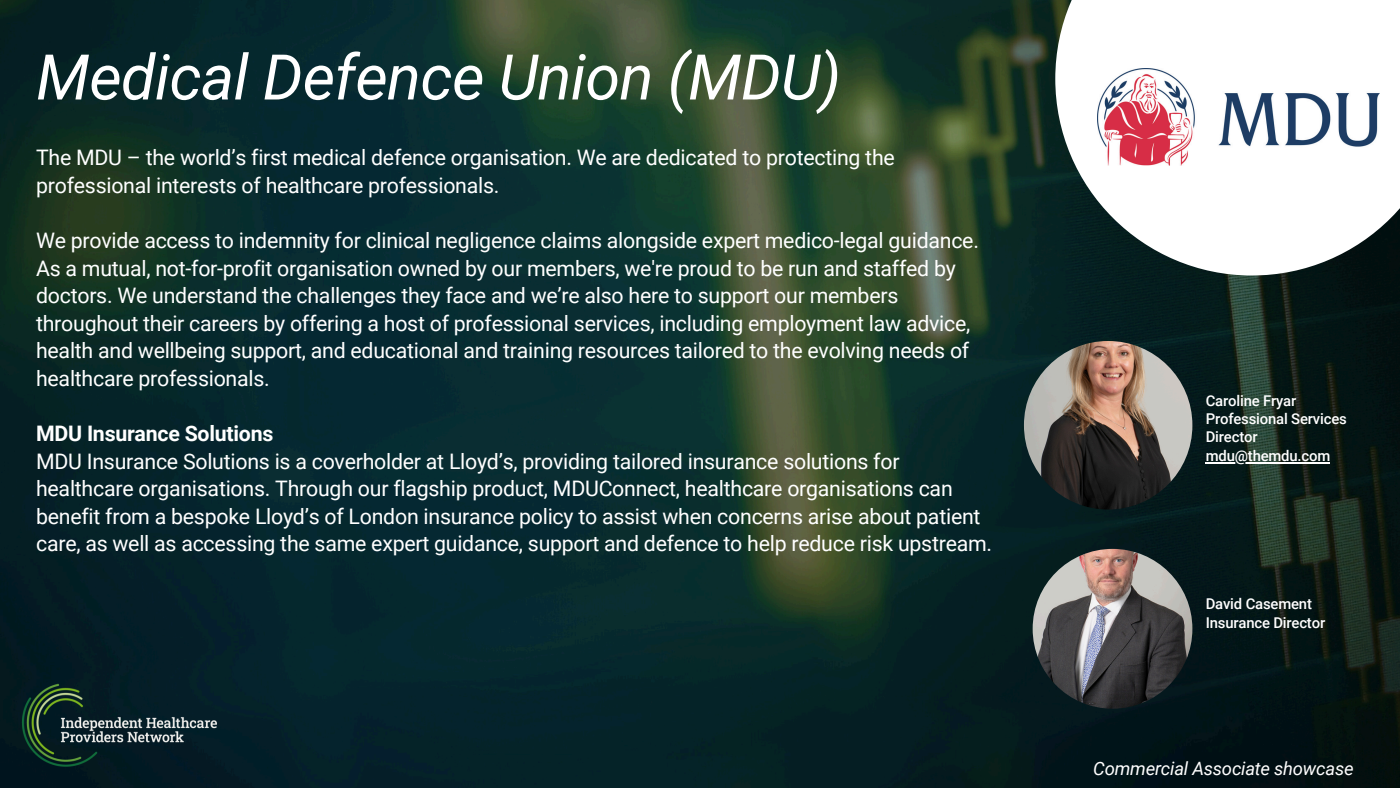
<style>
.page{position:relative;width:1400px;height:788px;background:#fff}
.page>*{position:absolute;margin:0;border:0;box-sizing:border-box;transform-origin:0 0}
.t1{font:italic 63px "Roboto";letter-spacing:-.01em;color:#fff}
.t2{font:21.35px/27.6px "Roboto";letter-spacing:-.01em;color:#fff}
.t3{font:italic 18.38px "Roboto";letter-spacing:-.01em;color:#fff}
.t4{font:500 14.88px/18.4px "Roboto";letter-spacing:-.01em;color:#fff}
.s1{font-weight:700}
</style>
<div class="page">
<img style="left:0;top:0;width:1400px;height:787px">
<img style="left:1032px;top:549px;width:160px;height:159px;border-radius:50%">
<img style="left:1024px;top:341px;width:168px;height:168px;border-radius:50%">
<img style="left:0;top:656px;width:238px;height:131px">
<svg style="left:1055px;top:0;width:345px;height:275px"></svg>
<img style="left:1098px;top:68px;width:282px;height:97px">
<hr style="left:1206px;top:462px;width:124px;height:1px;background:#fff">
<p class="t1" style="left:36px;top:41px;width:807px">Medical Defence Union (MDU)</p>
<h2 class="t2" style="left:36px;top:144px;width:860px">The MDU – the world’s first medical defence organisation. We are dedicated to protecting the professional interests of healthcare professionals.</h2>
<h2 class="t2" style="left:36px;top:227px;width:944px">We provide access to indemnity for clinical negligence claims alongside expert medico-legal guidance.<br>As a mutual, not-for-profit organisation owned by our members, we're proud to be run and staffed by doctors. We understand the challenges they face and we’re also here to support our members throughout their careers by offering a host of professional services, including employment law advice, health and wellbeing support, and educational and training resources tailored to the evolving needs of healthcare professionals.</h2>
<p class="t2" style="left:36px;top:420px;width:957px"><span class="s1">MDU Insurance Solutions<br></span>MDU Insurance Solutions is a coverholder at Lloyd’s, providing tailored insurance solutions for healthcare organisations. Through our flagship product, MDUConnect, healthcare organisations can benefit from a bespoke Lloyd’s of London insurance policy to assist when concerns arise about patient care, as well as accessing the same expert guidance, support and defence to help reduce risk upstream.</p>
<p class="t4" style="left:1206px;top:391px;width:92px">Caroline Fryar</p>
<p class="t4" style="left:1206px;top:409px;width:143px">Professional Services<br>Director</p>
<p class="t4" style="left:1206px;top:446px;width:126px">mdu@themdu.com</p>
<p class="t4" style="left:1206px;top:595px;width:108px">David Casement</p>
<p class="t4" style="left:1206px;top:613px;width:121px">Insurance Director</p>
<p class="t3" style="left:1093px;top:758px;width:262px">Commercial Associate showcase</p>
</div>
